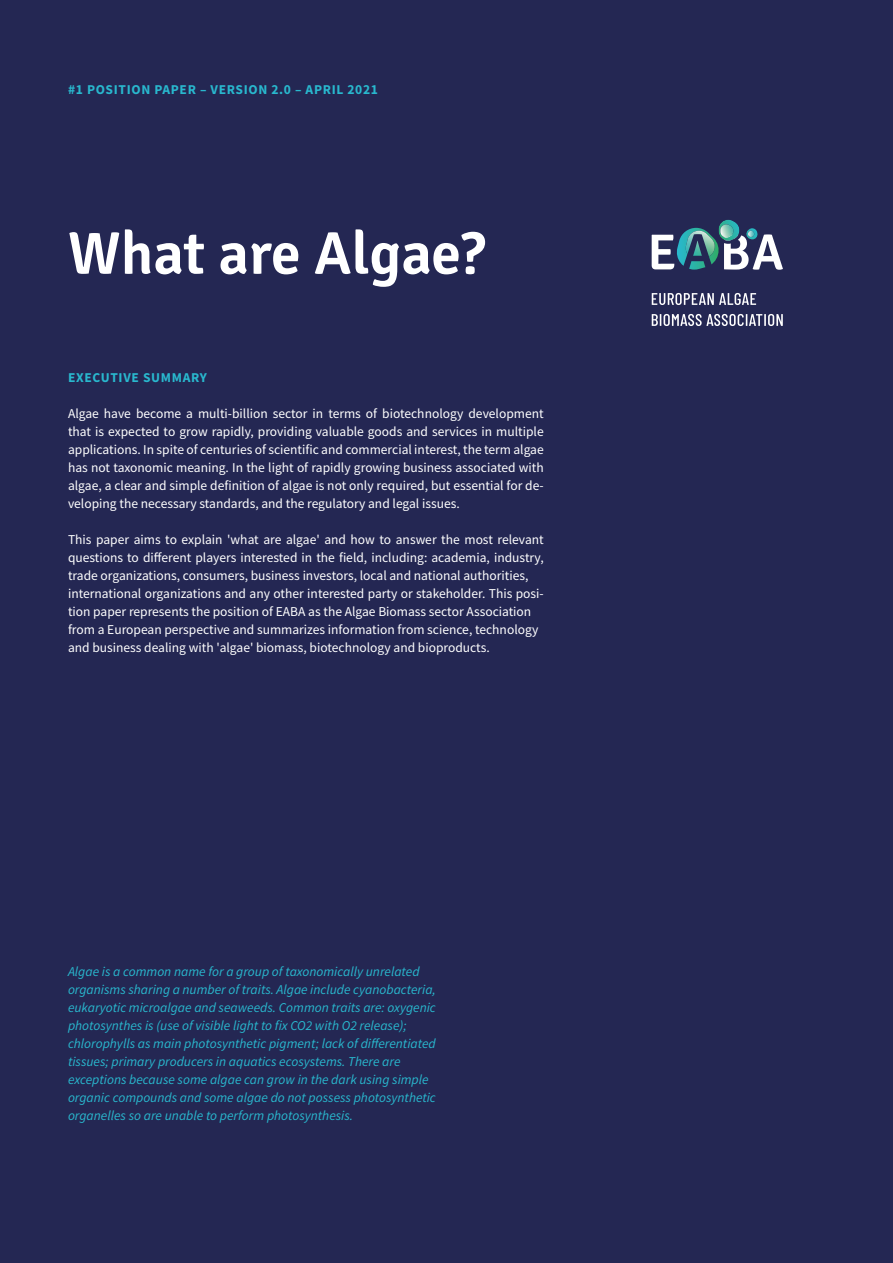
<style>
.page{position:relative;width:893px;height:1263px;background:#242753}
.page>*{position:absolute;margin:0;border:0;box-sizing:border-box;transform-origin:0 0}
.t1{font:600 60px "Signika";color:#fff}
.t2{font:13.5px/18px "Source Sans Pro";color:#fff;text-align:justify}
.t3{font:italic 13.5px/18px "Source Sans Pro";color:#29b8ce}
.t4{font:700 13.5px "Source Sans Pro";letter-spacing:.05em;color:#29b8ce}
</style>
<div class="page">
<svg style="left:652px;top:293px;width:104px;height:12px"></svg>
<svg style="left:652px;top:314px;width:131px;height:12px"></svg>
<svg style="left:652px;top:219px;width:131px;height:51px"></svg>
<p class="t4" style="left:68px;top:80px;width:312px">#1 POSITION PAPER – VERSION 2.0 – APRIL 2021</p>
<h1 class="t1" style="left:68px;top:218px;width:419px">What are Algae?</h1>
<p class="t4" style="left:68px;top:368px;width:140px">EXECUTIVE SUMMARY</p>
<p class="t2" style="left:68px;top:404px;width:477px">Algae have become a multi-billion sector in terms of biotechnology development that is expected to grow rapidly, providing valuable goods and services in multiple applications. In spite of centuries of scientific and commercial interest, the term algae has not taxonomic meaning. In the light of rapidly growing business associated with algae, a clear and simple definition of algae is not only required, but essential for de&shy;veloping the necessary standards, and the regulatory and legal issues.</p>
<p class="t2" style="left:68px;top:530px;width:477px;text-align:left">This paper aims to explain 'what are algae' and how to answer the most relevant questions to different players interested in the field, including: academia, industry, trade organizations, consumers, business investors, local and national authorities, international organizations and any other interested party or stakeholder. This posi&shy;tion paper represents the position of EABA as the Algae Biomass sector Association from a European perspective and summarizes information from science, technology and business dealing with 'algae' biomass, biotechnology and bioproducts.</p>
<p class="t3" style="left:68px;top:962px;width:369px">Algae is a common name for a group of taxonomically unrelated organisms sharing a number of traits. Algae include cyanobacteria, eukaryotic microalgae and seaweeds. Common traits are: oxygenic photosynthes is (use of visible light to fix CO2 with O2 release); chlorophylls as main photosynthetic pigment; lack of differentiated tissues; primary producers in aquatics ecosystems. There are exceptions because some algae can grow in the dark using simple organic compounds and some algae do not possess photosynthetic organelles so are unable to perform photosynthesis.</p>
</div>
